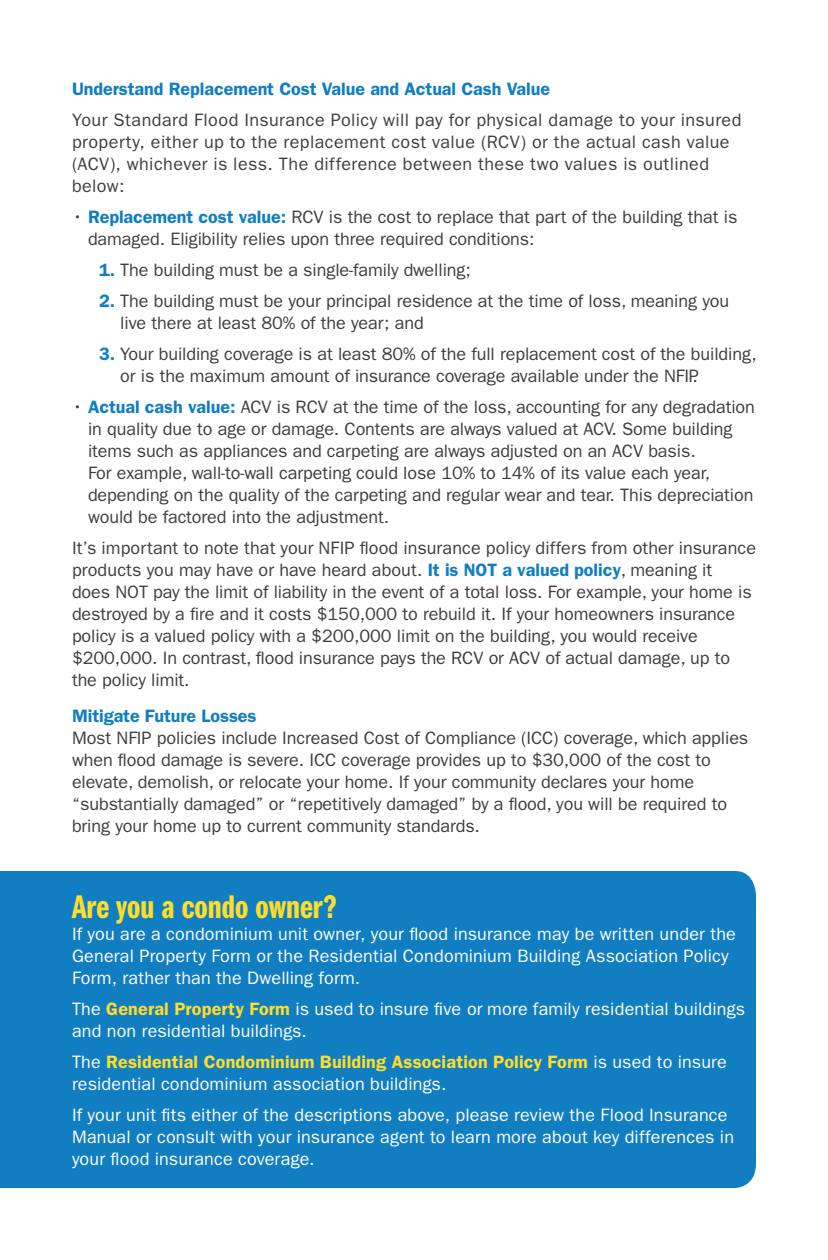
<style>
.page{position:relative;width:828px;height:1260px;background:#fff}
.page>*{position:absolute;margin:0;border:0;box-sizing:border-box;transform-origin:0 0}
.t1{font:34px "ITC Franklin Gothic Std Dm Cp";color:#ffdd2b}
.t2{font:18px/22px "ITC Franklin Gothic Std";letter-spacing:-.005em;color:#3e3e3f}
.t3{font:18px/22px "ITC Franklin Gothic Std";letter-spacing:.01em;color:#fff}
.t4{font:18px/22px "ITC Franklin Gothic Std";letter-spacing:.025em;color:#3e3e3f}
.t5{font:600 18px "ITC Franklin Gothic Std";letter-spacing:-.005em;color:#127ec2}
.s1{font-weight:600;color:#127ec2}
.s2{font-weight:600;color:#ffdd2b}
</style>
<div class="page">
<div style="left:0;top:871px;width:756px;height:317px;background:#127ec2"></div>
<p class="t5" style="left:72px;top:79px;width:480px">Understand Replacement Cost Value and Actual Cash Value</p>
<p class="t4" style="left:72px;top:109px;width:671px">Your Standard Flood Insurance Policy will pay for physical damage to your insured property, either up to the replacement cost value (RCV) or the actual cash value (ACV), whichever is less. The difference between these two values is outlined below:</p>
<p class="t2" style="left:88px;top:206px;width:651px;text-indent:-16px">• <span class="s1">Replacement cost value:</span> RCV is the cost to replace that part of the building that is damaged. Eligibility relies upon three required conditions:</p>
<p class="t2" style="left:99px;top:259px;width:373px"><span class="s1">1.</span> The building must be a single-family dwelling;</p>
<p class="t2" style="left:120px;top:290px;width:610px;text-indent:-21px"><span class="s1">2.</span> The building must be your principal residence at the time of loss, meaning you live there at least 80% of the year; and</p>
<p class="t2" style="left:120px;top:343px;width:638px;text-indent:-21px"><span class="s1">3.</span> Your building coverage is at least 80% of the full replacement cost of the building, or is the maximum amount of insurance coverage available under the NFIP.</p>
<p class="t2" style="left:88px;top:396px;width:668px;text-indent:-16px">• <span class="s1">Actual cash value:</span> ACV is RCV at the time of the loss, accounting for any degradation in quality due to age or damage. Contents are always valued at ACV. Some building items such as appliances and carpeting are always adjusted on an ACV basis.<br>For example, wall-to-wall carpeting could lose 10% to 14% of its value each year, depending on the quality of the carpeting and regular wear and tear. This depreciation would be factored into the adjustment.</p>
<p class="t2" style="left:72px;top:537px;width:686px">It’s important to note that your NFIP food insurance policy differs from other insurance products you may have or have heard about. <span class="s1">It is NOT a valued policy</span>, meaning it<br>does NOT pay the limit of liability in the event of a total loss. For example, your home is destroyed by a fre and it costs $150,000 to rebuild it. If your homeowners insurance policy is a valued policy with a $200,000 limit on the building, you would receive $200,000. In contrast, food insurance pays the RCV or ACV of actual damage, up to the policy limit.</p>
<p class="t5" style="left:72px;top:705px;width:186px">Mitigate Future Losses</p>
<p class="t2" style="left:72px;top:727px;width:678px">Most NFIP policies include Increased Cost of Compliance (ICC) coverage, which applies when food damage is severe. ICC coverage provides up to $30,000 of the cost to elevate, demolish, or relocate your home. If your community declares your home “substantially damaged” or “repetitively damaged” by a food, you will be required to bring your home up to current community standards.</p>
<p class="t1" style="left:72px;top:888px;width:267px">Are you a condo owner?</p>
<p class="t3" style="left:72px;top:923px;width:666px">If you are a condominium unit owner, your food insurance may be written under the<br>General Property Form or the Residential Condominium Building Association Policy<br>Form, rather than the Dwelling form.</p>
<p class="t3" style="left:72px;top:998px;width:675px">The <span class="s2">General Property Form</span> is used to insure fve or more family residential buildings and non residential buildings.</p>
<p class="t3" style="left:72px;top:1051px;width:656px">The <span class="s2">Residential Condominium Building Association Policy Form</span> is used to insure residential condominium association buildings.</p>
<p class="t3" style="left:72px;top:1104px;width:664px">If your unit fts either of the descriptions above, please review the Flood Insurance<br>Manual or consult with your insurance agent to learn more about key differences in your food insurance coverage.</p>
</div>
